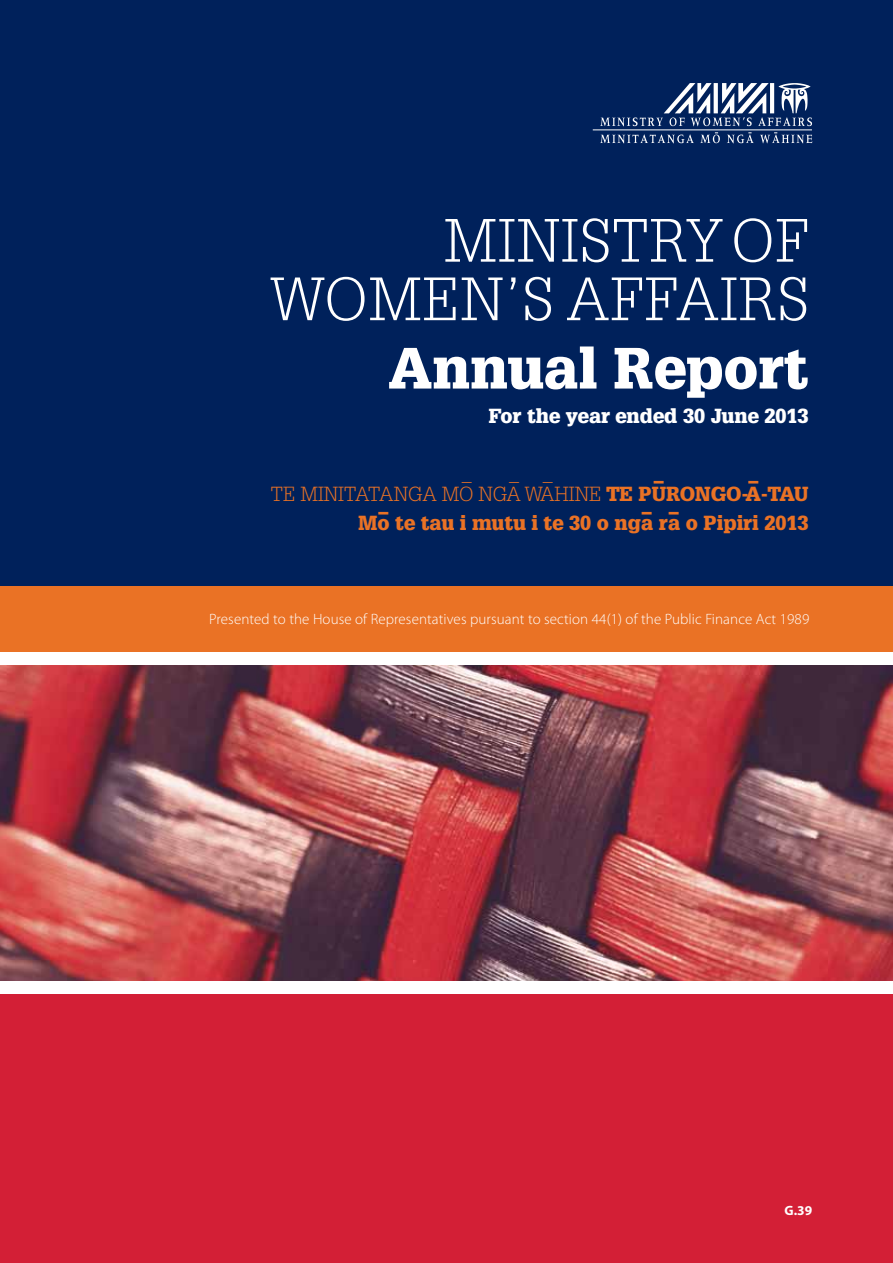
<style>
.page{position:relative;width:893px;height:1263px;background:#fff}
.page>*{position:absolute;margin:0;border:0;box-sizing:border-box;transform-origin:0 0}
.t1{font:300 59.55px/58.5px "Glypha";letter-spacing:.02em;color:#fff;text-align:right}
.t2{font:900 56.7px "Glypha";color:#fff}
.t3{font:900 19.95px/42px "Glypha";color:#ea7225}
.t4{font:900 19.95px "Glypha";color:#fff}
.t5{font:300 19.95px "Glypha";color:#ea7225}
.t6{font:300 15px "Myriad Pro";letter-spacing:.005em;color:#fff}
.t7{font:700 13.5px "Myriad Pro";color:#fff}
.s1{font-weight:300}
</style>
<div class="page">
<img style="left:0;top:665px;width:893px;height:316px">
<div style="left:0;top:992px;width:893px;height:271px;background:#d31f36"></div>
<div style="left:0;top:0;width:893px;height:651px;background:#00215b"></div>
<hr style="left:593px;top:129px;width:219px;height:1px;background:#fff">
<svg style="left:600px;top:134px;width:94px;height:9px"></svg>
<svg style="left:700px;top:132px;width:20px;height:11px"></svg>
<svg style="left:727px;top:132px;width:27px;height:11px"></svg>
<svg style="left:760px;top:132px;width:52px;height:11px"></svg>
<svg style="left:600px;top:83px;width:212px;height:43px"></svg>
<div style="left:0;top:586px;width:893px;height:66px;background:#ea7225"></div>
<div style="left:0;top:981px;width:893px;height:13px;background:#fff"></div>
<h1 class="t1" style="left:270px;top:211px;width:540px">MINISTRY OF<br>WOMEN ’S AFFAIRS</h1>
<h2 class="t2" style="left:388px;top:334px;width:422px">Annual Report</h2>
<h3 class="t4" style="left:489px;top:404px;width:321px">For the year ended 30 June 2013</h3>
<h3 class="t3" style="left:358px;top:460px;width:452px;text-indent:390px">–<br>Mo te tau i mutu i te 30 o nga ra o Pipiri 2013</h3>
<h3 class="t5" style="left:462px;top:470px;width:11px">–</h3>
<h3 class="t5" style="left:509px;top:470px;width:11px">–</h3>
<h3 class="t5" style="left:543px;top:470px;width:11px">–</h3>
<h3 class="t3" style="left:654px;top:460px;width:11px">–</h3>
<h3 class="t5" style="left:271px;top:483px;width:87px">TE MINITATA</h3>
<h3 class="t3" style="left:394px;top:473px;width:402px"><span class="s1">NGA MO NGA WAHINE</span> Te PUrongo-A-Tau</h3>
<h3 class="t3" style="left:378px;top:491px;width:11px">–</h3>
<h3 class="t3" style="left:642px;top:491px;width:11px">–</h3>
<h3 class="t3" style="left:669px;top:491px;width:11px">–</h3>
<p class="t6" style="left:209px;top:610px;width:602px">Presented to the House of Representatives pursuant to section 44(1) of the Public Finance Act 1989</p>
<p class="t7" style="left:784px;top:1202px;width:29px">G.39</p>
</div>
